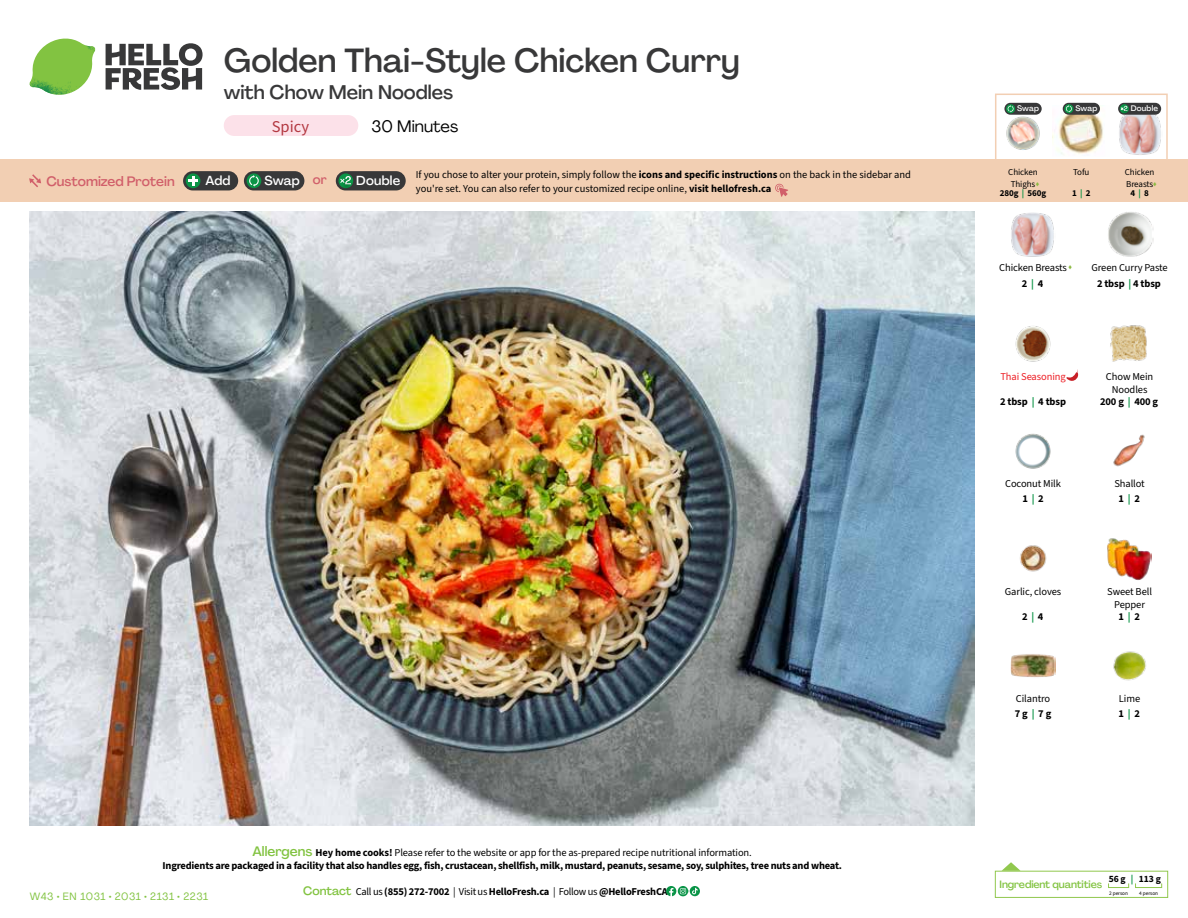
<style>
.page{position:relative;width:1188px;height:918px;background:#fff}
.page>*{position:absolute;margin:0;border:0;box-sizing:border-box;transform-origin:0 0}
.t1{font:500 33px "Agrandir";color:#383839}
.t2{font:500 19.5px "Agrandir";color:#383839}
.t3{font:16.5px "Agrandir";color:#000}
.t4{font:16.5px "Source Sans 3";color:#b33841}
.t5{font:500 13.5px "Agrandir";color:#d15f6a}
.t6{font:500 12.9px "Agrandir";letter-spacing:.015em;color:#fff}
.t7{font:700 10.5px/13.5px "Source Sans 3";letter-spacing:-.02em;color:#000;text-align:center}
.t8{font:10.5px/14.9px "Source Sans 3";letter-spacing:-.01em;color:#000;text-align:center}
.t9{font:10.5px "Agrandir";letter-spacing:.05em;color:#82c341}
.t10{font:500 10.5px "Agrandir";letter-spacing:-.01em;color:#82c341}
.t11{font:10.5px "Source Sans 3";letter-spacing:-.01em;color:#ed1d24}
.t12{font:700 9.6px "Source Sans 3";color:#000}
.t13{font:9px/11.6px "Source Sans 3";letter-spacing:-.01em;color:#000}
.t14{font:700 9px "Source Sans 3";letter-spacing:-.01em;color:#000}
.t15{font:500 7.95px "Agrandir";letter-spacing:.025em;color:#fff}
.t16{font:5.25px "Source Sans 3";letter-spacing:-.01em;color:#000}
.s1{color:#d15f6a}
.s2{color:#0b9446}
.s3{font-weight:700}
.s4{color:#8cba42}
.s5{font-weight:700;color:#0b9446}
.s6{font-family:"Agrandir";font-weight:500;font-size:13.5px;color:#82c341}
.s7{font-weight:400}
.s8{font-family:"Agrandir";font-weight:500;font-size:12px;color:#82c341}
</style>
<div class="page">
<svg style="left:106px;top:43px;width:97px;height:47px"></svg>
<svg style="left:34px;top:39px;width:59px;height:38px"></svg>
<img style="left:65px;top:39px;width:30px;height:25px">
<img style="left:33px;top:60px;width:56px;height:10px">
<img style="left:29px;top:64px;width:58px;height:31px">
<img style="left:64px;top:70px;width:25px;height:24px">
<img style="left:30px;top:211px;width:945px;height:615px">
<svg style="left:690px;top:886px;width:10px;height:10px"></svg>
<svg style="left:666px;top:886px;width:32px;height:10px"></svg>
<svg style="left:1002px;top:862px;width:19px;height:9px"></svg>
<div style="left:995px;top:871px;width:173px;height:27px;border:1px solid #91c84e"></div>
<div style="left:1108px;top:883px;width:21px;height:5px;border:1px solid #91c84e"></div>
<div style="left:1135px;top:883px;width:27px;height:5px;border:1px solid #91c84e"></div>
<img style="left:1015px;top:326px;width:36px;height:36px">
<img style="left:1110px;top:325px;width:37px;height:37px">
<img style="left:1015px;top:433px;width:36px;height:36px">
<img style="left:1113px;top:434px;width:32px;height:33px">
<img style="left:1020px;top:545px;width:27px;height:27px">
<img style="left:1107px;top:538px;width:45px;height:42px">
<img style="left:1011px;top:654px;width:45px;height:24px">
<img style="left:1108px;top:212px;width:45px;height:45px">
<img style="left:1011px;top:212px;width:43px;height:45px">
<img style="left:1113px;top:651px;width:33px;height:30px">
<svg style="left:1066px;top:369px;width:12px;height:12px"></svg>
<div style="left:0;top:160px;width:1188px;height:42px;background:#f2cfb3"></div>
<svg style="left:29px;top:174px;width:12px;height:13px"></svg>
<div style="left:336px;top:171px;width:70px;height:19px;background:#383839;border-radius:10px"></div>
<svg style="left:338px;top:173px;width:15px;height:15px"></svg>
<div style="left:341px;top:180px;width:11px;height:11px;background:#000;opacity:.35"></div>
<svg style="left:339px;top:176px;width:12px;height:8px"></svg>
<div style="left:244px;top:171px;width:60px;height:19px;background:#383839;border-radius:10px"></div>
<div style="left:247px;top:173px;width:14px;height:15px;background:#0b9446;border-radius:50%"></div>
<svg style="left:249px;top:175px;width:10px;height:12px"></svg>
<div style="left:183px;top:171px;width:55px;height:19px;background:#383839;border-radius:10px"></div>
<div style="left:186px;top:173px;width:14px;height:15px;background:#0b9446;border-radius:50%"></div>
<svg style="left:188px;top:176px;width:10px;height:10px"></svg>
<svg style="left:775px;top:183px;width:13px;height:14px"></svg>
<div style="left:995px;top:94px;width:173px;height:69px;border:2px solid #f2cfb3"></div>
<img style="left:1006px;top:116px;width:34px;height:34px">
<img style="left:1053px;top:105px;width:50px;height:49px">
<img style="left:1118px;top:111px;width:43px;height:44px">
<div style="left:1118px;top:103px;width:43px;height:12px;background:#383839;border-radius:6px"></div>
<svg style="left:1120px;top:104px;width:9px;height:9px"></svg>
<div style="left:1122px;top:108px;width:6px;height:7px;background:#000;opacity:.35"></div>
<svg style="left:1120px;top:106px;width:8px;height:8px"></svg>
<div style="left:1063px;top:103px;width:37px;height:12px;background:#383839;border-radius:6px"></div>
<svg style="left:1064px;top:104px;width:9px;height:9px"></svg>
<svg style="left:1066px;top:105px;width:6px;height:7px"></svg>
<div style="left:1004px;top:103px;width:38px;height:12px;background:#383839;border-radius:6px"></div>
<svg style="left:1006px;top:104px;width:9px;height:9px"></svg>
<svg style="left:1008px;top:105px;width:6px;height:7px"></svg>
<div style="left:224px;top:115px;width:134px;height:21px;background:#fce1e9;border-radius:10px"></div>
<h1 class="t1" style="left:224px;top:40px;width:518px">Golden Thai-Style Chicken Curry</h1>
<h2 class="t2" style="left:224px;top:80px;width:231px">with Chow Mein Noodles</h2>
<h3 class="t3" style="left:372px;top:116px;width:88px">30 Minutes</h3>
<h3 class="t4" style="left:272px;top:116px;width:39px">Spicy</h3>
<p class="t15" style="left:1017px;top:104px;width:24px">Swap</p>
<p class="t15" style="left:1075px;top:104px;width:24px">Swap</p>
<p class="t15" style="left:1131px;top:104px;width:29px">Double</p>
<p class="t5" style="left:46px;top:173px;width:130px">Customized Protein</p>
<p class="t6" style="left:205px;top:172px;width:27px">Add</p>
<p class="t6" style="left:264px;top:172px;width:64px">Swap <span class="s1">or</span></p>
<p class="t6" style="left:356px;top:172px;width:45px">Double</p>
<p class="t13" style="left:1008px;top:166px;width:31px">Chicken<br>Thighs</p>
<p class="t14" style="left:1000px;top:187px;width:48px">280g <span class="s2">|</span> 560g</p>
<p class="t8" style="left:416px;top:168px;width:497px;line-height:13.5px;text-align:left">If you chose to alter your protein, simply follow the <span class="s3">icons and specific instructions</span> on the back in the sidebar and you're set. You can also refer to your customized recipe online, <span class="s3">visit hellofresh.ca</span></p>
<p class="t13" style="left:1073px;top:166px;width:18px">Tofu</p>
<p class="t14" style="left:1072px;top:187px;width:20px">1 <span class="s2">|</span> 2</p>
<p class="t13" style="left:1125px;top:166px;width:31px">Chicken<br>Breasts</p>
<p class="t14" style="left:1130px;top:187px;width:20px">4 <span class="s2">|</span> 8</p>
<p class="t8" style="left:1022px;top:259px;width:52px;line-height:16.4px;text-align:left;text-indent:-23px">Chicken Breasts<span class="s4">▲<br></span><span class="s3">2</span> <span class="s5">|</span> <span class="s3">4</span></p>
<p class="t8" style="left:1091px;top:259px;width:78px;line-height:16.4px">Green Curry Paste<br><span class="s3">2 tbsp</span> <span class="s5">|</span> <span class="s3">4 tbsp</span></p>
<p class="t11" style="left:1000px;top:370px;width:67px">Thai Seasoning</p>
<p class="t7" style="left:1000px;top:395px;width:67px">2 tbsp <span class="s2">|</span> 4 tbsp</p>
<p class="t8" style="left:1106px;top:370px;width:49px;line-height:13.5px">Chow Mein<br>Noodles</p>
<p class="t7" style="left:1100px;top:395px;width:60px">200 g <span class="s2">|</span> 400 g</p>
<p class="t8" style="left:1005px;top:476px;width:57px">Coconut Milk<br><span class="s3">1</span> <span class="s5">|</span> <span class="s3">2</span></p>
<p class="t8" style="left:1114px;top:476px;width:32px">Shallot<br><span class="s3">1</span> <span class="s5">|</span> <span class="s3">2</span></p>
<p class="t8" style="left:1005px;top:584px;width:58px">Garlic, cloves</p>
<p class="t7" style="left:1022px;top:610px;width:23px">2 <span class="s2">|</span> 4</p>
<p class="t8" style="left:1107px;top:584px;width:46px;line-height:13.5px">Sweet Bell<br>Pepper</p>
<p class="t7" style="left:1118px;top:610px;width:23px">1 <span class="s2">|</span> 2</p>
<p class="t7" style="left:163px;top:845px;width:681px"><span class="s6">Allergens</span> Hey home cooks! <span class="s7">Please refer to the website or app for the as-prepared recipe nutritional information.<br></span>Ingredients are packaged in a facility that also handles egg, fish, crustacean, shellfish, milk, mustard, peanuts, sesame, soy, sulphites, tree nuts and wheat.</p>
<p class="t9" style="left:30px;top:890px;width:180px">W43 • EN 1031 • 2031 • 2131 • 2231</p>
<p class="t7" style="left:303px;top:885px;width:366px"><span class="s8">Contact</span> <span class="s7">Call us</span> (855) 272-7002 <span class="s7">| Visit us</span> HelloFresh.ca <span class="s7">| Follow us</span> @HelloFreshCA</p>
<p class="t8" style="left:1015px;top:691px;width:38px;text-align:left">Cilantro<br><span class="s3">7 g</span> <span class="s5">|</span> <span class="s3">7 g</span></p>
<p class="t8" style="left:1118px;top:691px;width:23px;text-align:left">Lime<br><span class="s3">1</span> <span class="s5">|</span> <span class="s3">2</span></p>
<p class="t12" style="left:1109px;top:872px;width:54px">56 g <span class="s2">|</span> 113 g</p>
<p class="t16" style="left:1109px;top:890px;width:20px">2 person</p>
<p class="t16" style="left:1139px;top:890px;width:20px">4 person</p>
<p class="t10" style="left:1000px;top:878px;width:104px">Ingredient quantities</p>
</div>
